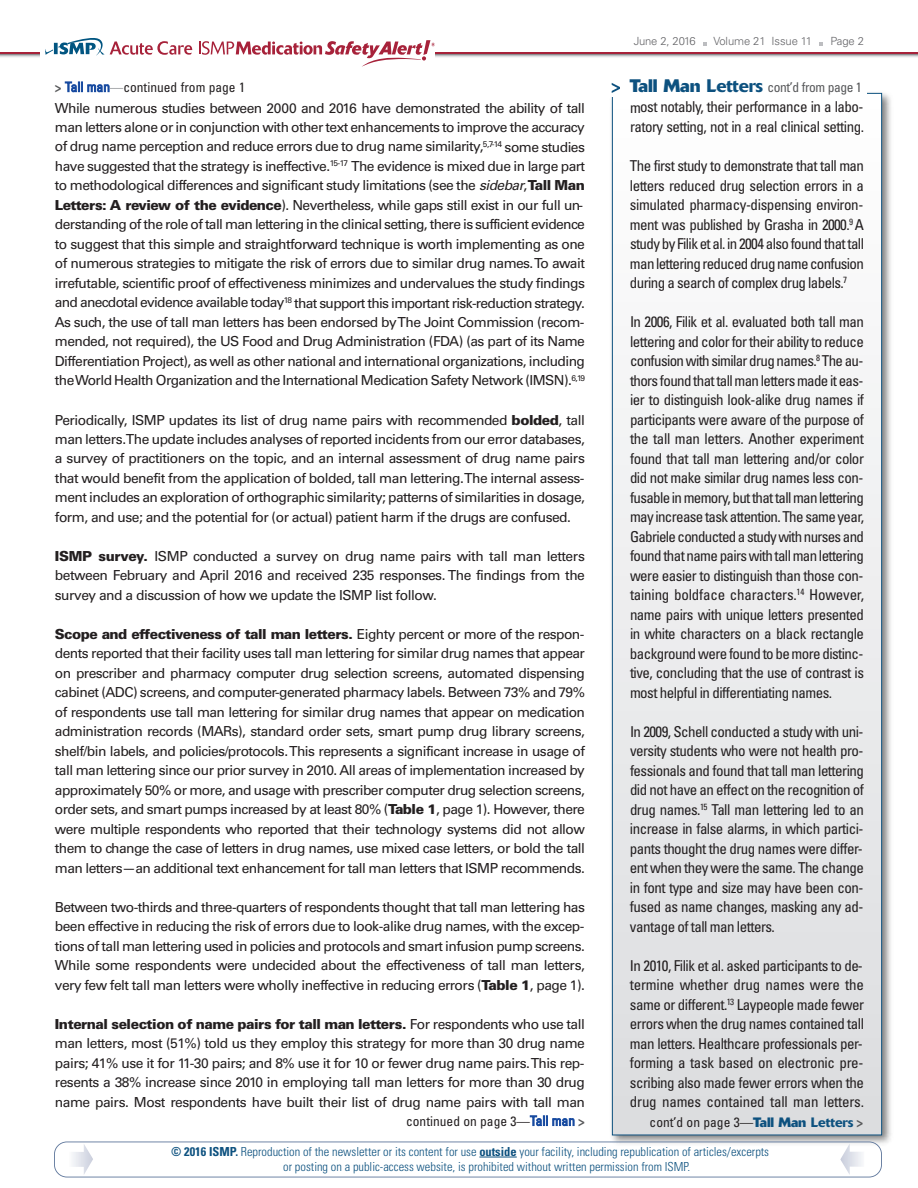
<style>
.page{position:relative;width:918px;height:1188px;background:#fff}
.page>*{position:absolute;margin:0;border:0;box-sizing:border-box;transform-origin:0 0}
.t1{font:condensed 15px/19.5px "Univers LT Std";letter-spacing:-.035em;color:#231f20;text-align:justify}
.t2{font:13.8px/19.5px "Univers LT Std";letter-spacing:-.04em;color:#231f20;text-align:justify}
.t3{font:condensed 13.5px "Univers LT Std";color:#231f20}
.t4{font:condensed 13.5px "Univers LT Std";letter-spacing:-.03em;color:#57585a}
.t5{font:300 condensed 12.45px/15px "Univers LT Std";color:#0d517f}
.t6{font:300 11.25px "Univers LT Std";letter-spacing:-.01em;color:#636366}
.s1{font-weight:700;color:#57585a}
.s2{color:#174aa0}
.s3{color:#939598}
.s4{font-family:"Delta";font-weight:700;font-stretch:normal;font-size:18px;color:#0d517f}
.s5{font-family:"Delta";font-weight:500;font-stretch:normal;font-size:18px;color:#0d517f}
.s6{font-weight:700}
.s7{font-style:italic}
.s8{font-weight:900}
.s9{font-family:"Delta";font-weight:700;font-stretch:normal;color:#0d517f}
.s10{font-family:"Delta";font-weight:500;font-stretch:normal;color:#0d517f}
</style>
<div class="page">
<hr style="left:435px;top:58px;width:483px;height:1px;background:#fbfbfb">
<hr style="left:435px;top:57px;width:483px;height:1px;background:#f0f1f2">
<hr style="left:435px;top:56px;width:483px;height:1px;background:#ebebed">
<hr style="left:435px;top:53px;width:483px;height:1px;background:#a7223a">
<hr style="left:0;top:58px;width:40px;height:1px;background:#fbfbfb">
<hr style="left:0;top:57px;width:40px;height:1px;background:#f0f1f2">
<hr style="left:0;top:56px;width:40px;height:1px;background:#ebebed">
<hr style="left:0;top:53px;width:40px;height:1px;background:#a7223a">
<svg style="left:45px;top:38px;width:147px;height:18px"></svg>
<svg style="left:199px;top:40px;width:236px;height:27px"></svg>
<svg style="left:703px;top:42px;width:4px;height:3px"></svg>
<svg style="left:819px;top:42px;width:4px;height:3px"></svg>
<img style="left:606px;top:91px;width:285px;height:1053px">
<div style="left:613px;top:94px;width:268px;height:1041px;background:linear-gradient(to bottom,#fff,#dbdcde)"></div>
<svg style="left:54px;top:1142px;width:828px;height:36px"></svg>
<div style="left:612px;top:78px;width:255px;height:19px;background:#fff"></div>
<svg style="left:612px;top:83px;width:8px;height:10px"></svg>
<p class="t3" style="left:55px;top:82px;width:192px"><span class="s1">&gt;</span> <span class="s2">Tall man</span><span class="s3">—</span>continued from page 1</p>
<p class="t6" style="left:634px;top:37px;width:64px">June 2, 2016</p>
<p class="t6" style="left:714px;top:37px;width:100px">Volume 21 Issue 11</p>
<p class="t6" style="left:831px;top:37px;width:35px">Page 2</p>
<p class="t4" style="left:630px;top:83px;width:234px"><span class="s4">Tall Man</span> <span class="s5">Letters</span> cont’d from page 1</p>
<p class="t1" style="left:630px;top:99px;width:235px">most notably, their performance in a labo&shy;ratory setting, not in a real clinical setting.</p>
<p class="t1" style="left:630px;top:157px;width:236px">The first study to demonstrate that tall man letters reduced drug selection errors in a simulated pharmacy-dispensing environ&shy;ment was published by Grasha in 2000.<sup>9</sup> A study by Filik et al. in 2004 also found thattall manletteringreduceddrugnameconfusion during a search of complex drug labels.<sup>7</sup></p>
<p class="t1" style="left:630px;top:313px;width:236px">In 2006, Filik et al. evaluated both tall man lettering and color for their ability to reduce confusionwithsimilardrugnames.<sup>8</sup> Theau&shy;thors foundthattallmanlettersmadeiteas&shy;ier to distinguish look-alike drug names if participants were aware of the purpose of the tall man letters. Another experiment found that tall man lettering and/or color did not make similar drug names less con&shy;fusableinmemory,butthattallmanlettering may increasetaskattention.Thesameyear, Gabrieleconductedastudywithnursesand foundthatnamepairswithtallmanlettering were easier to distinguish than those con&shy;taining boldface characters.<sup>14</sup> However, name pairs with unique letters presented in white characters on a black rectangle backgroundwerefoundtobemoredistinc&shy;tive, concluding that the use of contrast is most helpful in differentiating names.</p>
<p class="t1" style="left:630px;top:723px;width:236px">In 2009, Schell conducted a study with uni&shy;versity students who were not health pro&shy;fessionals and found that tall man lettering did not have an effect on the recognition of drug names.<sup>15</sup> Tall man lettering led to an increase in false alarms, in which partici&shy;pants thought the drug names were differ&shy;ent when they were the same. The change in font type and size may have been con&shy;fused as name changes, masking any ad&shy;vantage of tall man letters.</p>
<p class="t1" style="left:630px;top:957px;width:236px">In 2010, Filik et al. asked participants to de&shy;termine whether drug names were the same or different.<sup>13</sup> Laypeople made fewer errors when the drug names contained tall man letters. Healthcare professionals per&shy;forming a task based on electronic pre&shy;scribing also made fewer errors when the drug names contained tall man letters.</p>
<p class="t5" style="left:283px;top:1145px;width:487px;text-indent:-112px"><span class="s6">© 2016 ISMP.</span> Reproduction of the newsletter or its content for use <span class="s6">outside</span> your facility, including republication of articles/excerpts or posting on a public-access website, is prohibited without written permission from ISMP.</p>
<p class="t2" style="left:55px;top:99px;width:532px;text-align:left">While numerous studies between 2000 and 2016 have demonstrated the ability of tall man letters alone or in conjunction with other text enhancements to improve the accuracy of drug name perception and reduce errors due to drug name similarity,<sup>5,7-14</sup> some studies have suggested that the strategy is ineffective.<sup>15-17</sup> The evidence is mixed due in large part to methodological differences and significant study limitations (see the <span class="s7">sidebar</span>,<span class="s8">Tall Man Letters: A review of the evidence</span>). Nevertheless, while gaps still exist in our full un&shy;derstanding of the role of tall man lettering in the clinical setting, there is sufficient evidence to suggest that this simple and straightforward technique is worth implementing as one of numerous strategies to mitigate the risk of errors due to similar drug names.To await irrefutable, scientific proof of effectiveness minimizes and undervalues the study findings and anecdotal evidence available today<sup>18</sup> that support this important risk-reduction strategy.<br>As such, the use of tall man letters has been endorsed byThe Joint Commission (recom&shy;mended, not required), the US Food and Drug Administration (FDA) (as part of its Name Differentiation Project), as well as other national and international organizations, including theWorld Health Organization and the International Medication Safety Network (IMSN).<sup>6,19</sup></p>
<p class="t2" style="left:55px;top:411px;width:532px">Periodically, ISMP updates its list of drug name pairs with recommended <span class="s8">bolded</span>, tall man letters.The update includes analyses of reported incidents from our error databases, a survey of practitioners on the topic, and an internal assessment of drug name pairs that would benefit from the application of bolded, tall man lettering.The internal assess&shy;ment includes an exploration of orthographic similarity; patterns of similarities in dosage, form, and use; and the potential for (or actual) patient harm if the drugs are confused.</p>
<p class="t2" style="left:55px;top:548px;width:532px"><span class="s8">ISMP survey.</span> ISMP conducted a survey on drug name pairs with tall man letters between February and April 2016 and received 235 responses. The findings from the survey and a discussion of how we update the ISMP list follow.</p>
<p class="t2" style="left:55px;top:626px;width:532px"><span class="s8">Scope and effectiveness of tall man letters.</span> Eighty percent or more of the respon&shy;dents reported that their facility uses tall man lettering for similar drug names that appear on prescriber and pharmacy computer drug selection screens, automated dispensing cabinet (ADC) screens, and computer-generated pharmacy labels. Between 73% and 79% of respondents use tall man lettering for similar drug names that appear on medication administration records (MARs), standard order sets, smart pump drug library screens, shelf/bin labels, and policies/protocols.This represents a significant increase in usage of tall man lettering since our prior survey in 2010. All areas of implementation increased by approximately 50% or more, and usage with prescriber computer drug selection screens, order sets, and smart pumps increased by at least 80% (<span class="s8">Table 1</span>, page 1). However, there were multiple respondents who reported that their technology systems did not allow them to change the case of letters in drug names, use mixed case letters, or bold the tall man letters—an additional text enhancement for tall man letters that ISMP recommends.</p>
<p class="t2" style="left:55px;top:899px;width:532px">Between two-thirds and three-quarters of respondents thought that tall man lettering has been effective in reducing the risk of errors due to look-alike drug names, with the excep&shy;tions of tall man lettering used in policies and protocols and smart infusion pump screens.<br>While some respondents were undecided about the effectiveness of tall man letters, very few felt tall man letters were wholly ineffective in reducing errors (<span class="s8">Table 1</span>, page 1).</p>
<p class="t2" style="left:55px;top:1016px;width:532px"><span class="s8">Internal selection of name pairs for tall man letters.</span> For respondents who use tall man letters, most (51%) told us they employ this strategy for more than 30 drug name pairs; 41% use it for 11-30 pairs; and 8% use it for 10 or fewer drug name pairs.This rep&shy;resents a 38% increase since 2010 in employing tall man letters for more than 30 drug name pairs. Most respondents have built their list of drug name pairs with tall man</p>
<p class="t3" style="left:406px;top:1116px;width:180px">continued on page 3—<span class="s2">Tall man</span> <span class="s1">&gt;</span></p>
<p class="t3" style="left:650px;top:1117px;width:215px">cont’d on page 3—<span class="s9">Tall Man</span> <span class="s10">Letters</span> <span class="s1">&gt;</span></p>
</div>
